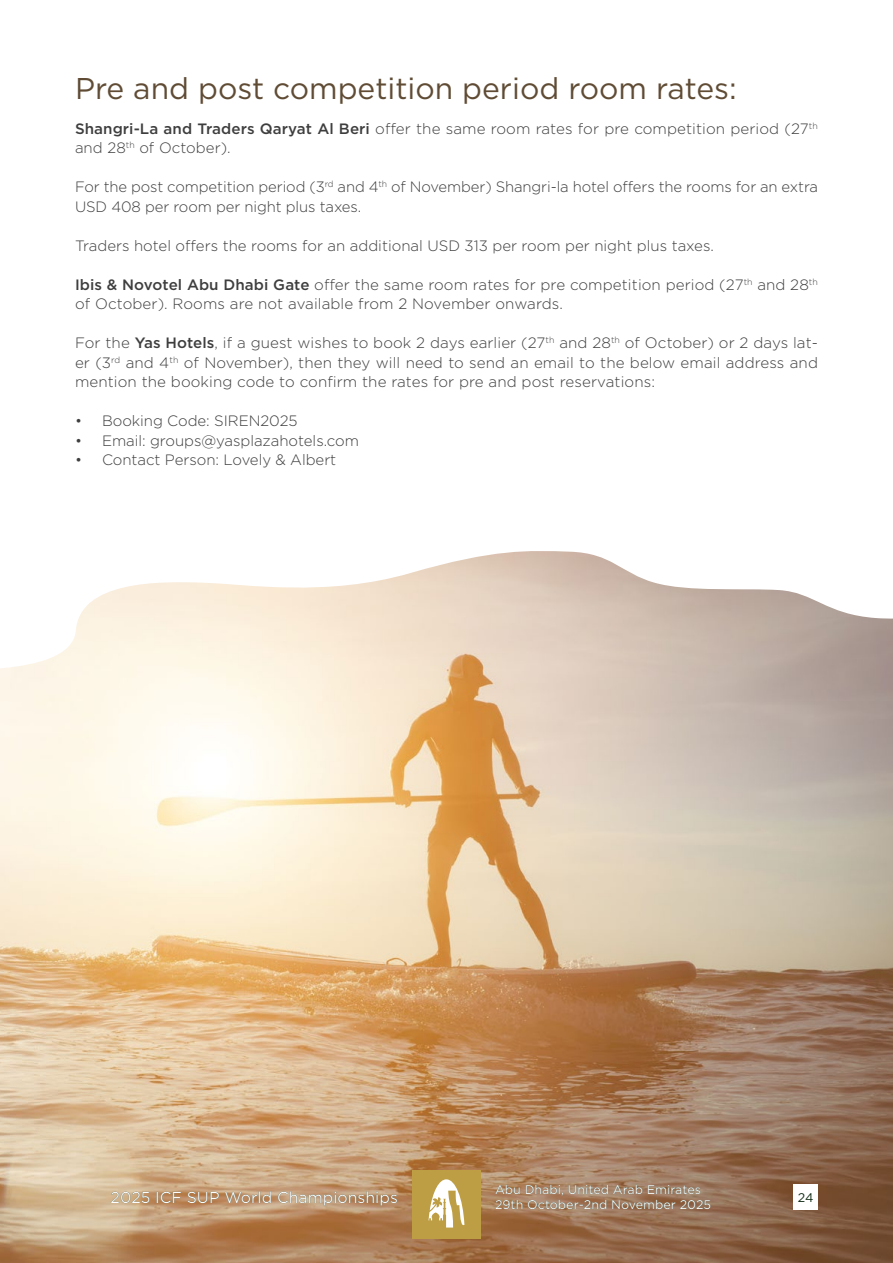
<style>
.page{position:relative;width:893px;height:1263px;background:#fff}
.page>*{position:absolute;margin:0;border:0;box-sizing:border-box;transform-origin:0 0}
.subtitle{font:30px "Gotham";color:#604c35}
.t1{font:15.9px "Gotham";color:#fff}
.body__2{font:300 15px/19.5px "Gotham";letter-spacing:-.005em;color:#3e3e3f}
.body_-2{font:300 15px/19.5px "Gotham";letter-spacing:-.005em;color:#3e3e3f}
.body__1{font:300 15px/19.5px "Gotham";letter-spacing:.005em;color:#3e3e3f}
.body_0{font:300 15px "Gotham";color:#3e3e3f}
.t2{font:12.6px/15px "Gotham";color:#fff}
.t3{font:12.6px "Gotham";color:#132e17}
.s1{font-weight:500}
</style>
<div class="page">
<img style="left:0;top:681px;width:893px;height:582px">
<svg style="left:0;top:551px;width:893px;height:130px"></svg>
<div style="left:794px;top:1184px;width:24px;height:25px;background:#fff"></div>
<div style="left:412px;top:1170px;width:69px;height:69px;background:#be9e44"></div>
<svg style="left:429px;top:1179px;width:35px;height:48px"></svg>
<p class="subtitle" style="left:75px;top:69px;width:663px">Pre and post competition period room rates:</p>
<p class="body__1" style="left:75px;top:118px;width:744px"><span class="s1">Shangri-La and Traders Qaryat Al Beri</span> offer the same room rates for pre competition period (27<sup>th </sup>and 28<sup>th</sup> of October).</p>
<p class="body_-2" style="left:75px;top:177px;width:744px">For the post competition period (3<sup>rd</sup> and 4<sup>th</sup> of November) Shangri-la hotel offers the rooms for an extra<br>USD 408 per room per night plus taxes.</p>
<p class="body_0" style="left:75px;top:236px;width:640px">Traders hotel offers the rooms for an additional USD 313 per room per night plus taxes.</p>
<p class="body__2" style="left:75px;top:274px;width:744px"><span class="s1">Ibis &amp; Novotel Abu Dhabi Gate</span> offer the same room rates for pre competition period (27<sup>th</sup> and 28<sup>th </sup>of October). Rooms are not available from 2 November onwards.</p>
<p class="body__2" style="left:75px;top:333px;width:744px;text-align:justify">For the <span class="s1">Yas Hotels</span>, if a guest wishes to book 2 days earlier (27<sup>th</sup> and 28<sup>th</sup> of October) or 2 days lat&shy;er (3<sup>rd</sup> and 4<sup>th</sup> of November), then they will need to send an email to the below email address and mention the booking code to confirm the rates for pre and post reservations:</p>
<p class="body__2" style="left:75px;top:411px;width:224px">• Booking Code: SIREN2025</p>
<p class="body__2" style="left:75px;top:430px;width:285px">• Email: groups@yasplazahotels.com</p>
<p class="body__2" style="left:75px;top:450px;width:263px">• Contact Person: Lovely &amp; Albert</p>
<p class="t2" style="left:495px;top:1182px;width:218px">Abu Dhabi, United Arab Emirates<br>29th October-2nd November 2025</p>
<p class="t1" style="left:111px;top:1187px;width:289px">2025 ICF SUP World Championships</p>
<p class="t3" style="left:798px;top:1189px;width:17px">24</p>
</div>
